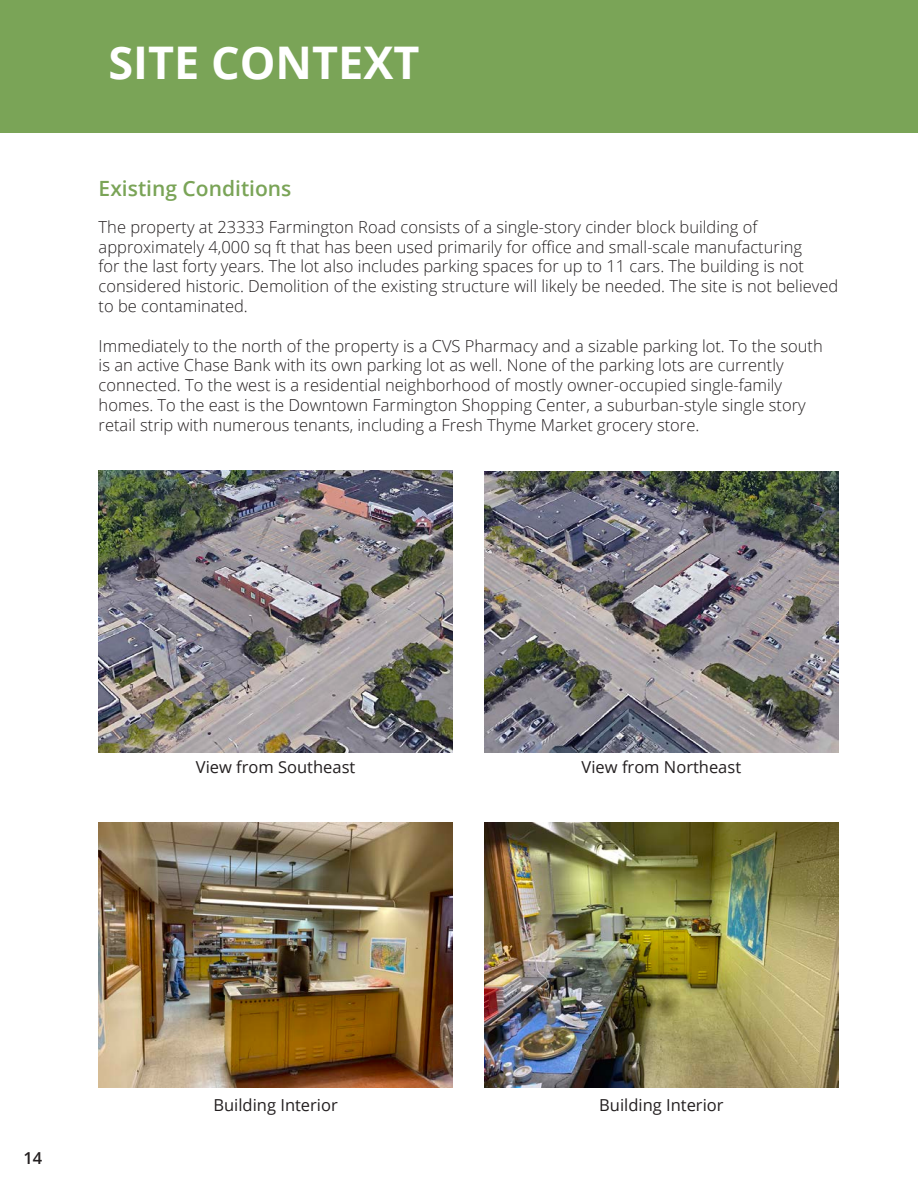
<style>
.page{position:relative;width:918px;height:1188px;background:#fff}
.page>*{position:absolute;margin:0;border:0;box-sizing:border-box;transform-origin:0 0}
.t1{font:700 45px "Open Sans";color:#fff}
.t2{font:600 21px "Open Sans";color:#7aa457}
.t3{font:300 16.5px/19.8px "Open Sans";color:#231f20}
.t4{font:16.5px "Open Sans";color:#231f20}
.t5{font:600 16.5px "Open Sans";color:#231f20}
</style>
<div class="page">
<div style="left:0;top:0;width:918px;height:133px;background:#7aa457"></div>
<img style="left:99px;top:471px;width:354px;height:281px">
<img style="left:484px;top:472px;width:354px;height:280px">
<img style="left:99px;top:822px;width:354px;height:266px">
<img style="left:484px;top:822px;width:354px;height:266px">
<p class="t1" style="left:108px;top:31px;width:313px">SITE CONTEXT</p>
<p class="t2" style="left:99px;top:174px;width:194px">Existing Conditions</p>
<p class="t3" style="left:99px;top:216px;width:741px">The property at 23333 Farmington Road consists of a single-story cinder block building of approximately 4,000 sq ft that has been used primarily for office and small-scale manufacturing<br>for the last forty years. The lot also includes parking spaces for up to 11 cars. The building is not considered historic. Demolition of the existing structure will likely be needed. The site is not believed to be contaminated.</p>
<p class="t3" style="left:99px;top:335px;width:726px">Immediately to the north of the property is a CVS Pharmacy and a sizable parking lot. To the south is an active Chase Bank with its own parking lot as well. None of the parking lots are currently connected. To the west is a residential neighborhood of mostly owner-occupied single-family homes. To the east is the Downtown Farmington Shopping Center, a suburban-style single story retail strip with numerous tenants, including a Fresh Thyme Market grocery store.</p>
<p class="t5" style="left:23px;top:1146px;width:20px">14</p>
<p class="t4" style="left:196px;top:756px;width:161px">View from Southeast</p>
<p class="t4" style="left:582px;top:756px;width:161px">View from Northeast</p>
<p class="t4" style="left:213px;top:1094px;width:126px">Building Interior</p>
<p class="t4" style="left:599px;top:1094px;width:126px">Building Interior</p>
</div>
